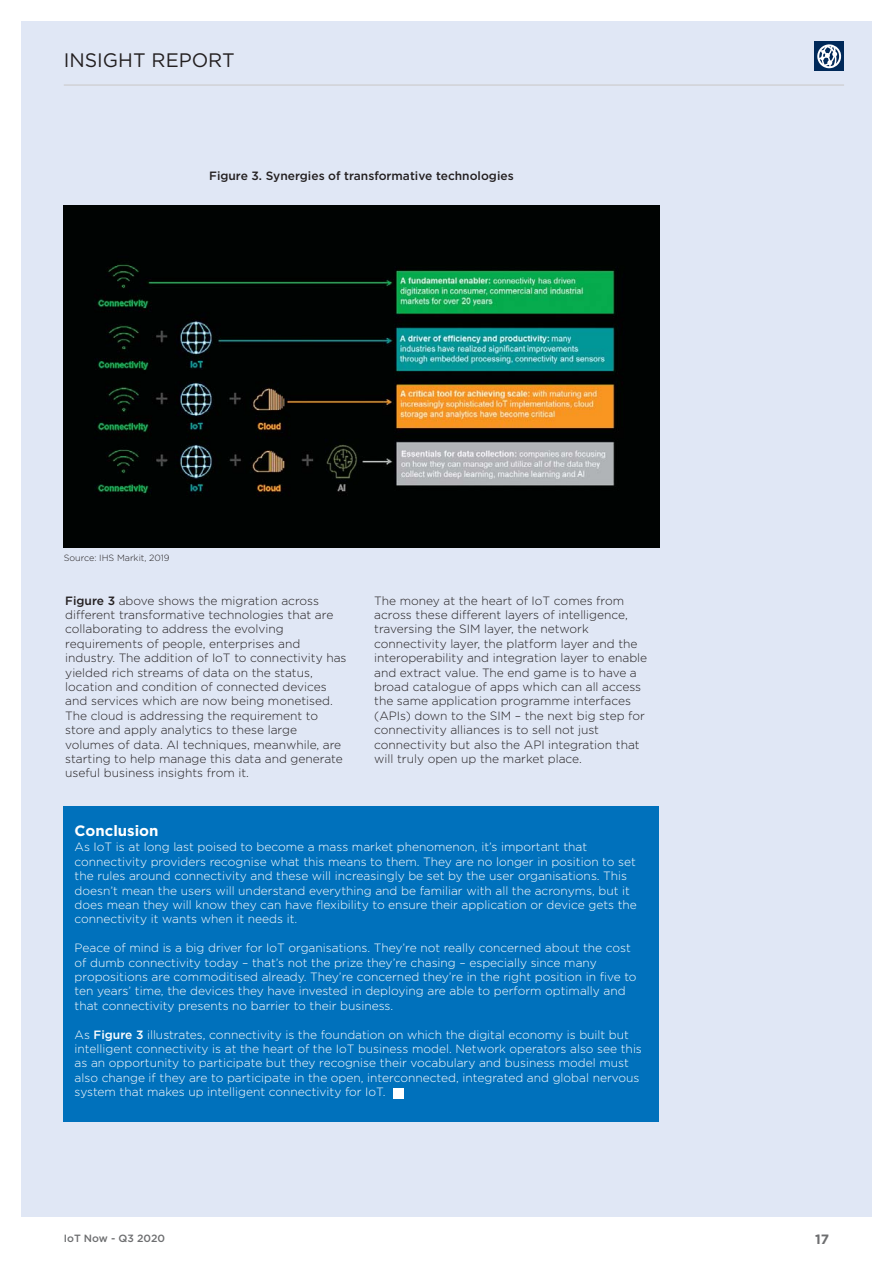
<style>
.page{position:relative;width:893px;height:1263px;background:#fff}
.page>*{position:absolute;margin:0;border:0;box-sizing:border-box;transform-origin:0 0}
.t1{font:19.5px "Gotham";color:#231f20}
.t2{font:700 15px "Gotham";color:#fff}
.t3{font:700 13.5px "Gotham";color:#6d6e70}
.t4{font:300 12px/14.4px "Gotham";color:#fff}
.t5{font:300 12px/14.4px "Gotham";color:#231f20}
.t6{font:500 12px "Gotham";color:#231f20}
.t7{font:500 10.5px "Gotham";color:#6d6e70}
.t8{font:300 9px "Gotham";color:#231f20}
.s1{font-weight:500}
</style>
<div class="page">
<div style="left:21px;top:21px;width:851px;height:1195px;background:#e0e7f5"></div>
<hr style="left:64px;top:85px;width:780px;height:1px;background:#cac8c6">
<div style="left:814px;top:41px;width:30px;height:30px;background:#002959"></div>
<svg style="left:817px;top:44px;width:24px;height:24px"></svg>
<div style="left:64px;top:806px;width:595px;height:315px;background:#0071bc"></div>
<img style="left:64px;top:206px;width:595px;height:342px">
<div style="left:393px;top:1088px;width:10px;height:10px;background:#fff"></div>
<h1 class="t1" style="left:64px;top:53px;width:173px">INSIGHT REPORT</h1>
<p class="t6" style="left:209px;top:171px;width:306px">Figure 3. Synergies of transformative technologies</p>
<p class="t8" style="left:64px;top:554px;width:107px">Source: IHS Markit, 2019</p>
<p class="t5" style="left:65px;top:594px;width:283px"><span class="s1">Figure 3</span> above shows the migration across different transformative technologies that are collaborating to address the evolving requirements of people, enterprises and industry. The addition of IoT to connectivity has yielded rich streams of data on the status, location and condition of connected devices and services which are now being monetised.<br>The cloud is addressing the requirement to store and apply analytics to these large volumes of data. AI techniques, meanwhile, are starting to help manage this data and generate useful business insights from it.</p>
<p class="t5" style="left:374px;top:594px;width:275px">The money at the heart of IoT comes from across these different layers of intelligence, traversing the SIM layer, the network connectivity layer, the platform layer and the interoperability and integration layer to enable and extract value. The end game is to have a broad catalogue of apps which can all access the same application programme interfaces (APIs) down to the SIM – the next big step for connectivity alliances is to sell not just connectivity but also the API integration that will truly open up the market place.</p>
<p class="t2" style="left:75px;top:825px;width:86px">Conclusion</p>
<p class="t4" style="left:75px;top:841px;width:564px">As IoT is at long last poised to become a mass market phenomenon, it’s important that connectivity providers recognise what this means to them. They are no longer in position to set the rules around connectivity and these will increasingly be set by the user organisations. This doesn’t mean the users will understand everything and be familiar with all the acronyms, but it does mean they will know they can have flexibility to ensure their application or device gets the connectivity it wants when it needs it.</p>
<p class="t4" style="left:75px;top:941px;width:564px">Peace of mind is a big driver for IoT organisations. They’re not really concerned about the cost of dumb connectivity today – that’s not the prize they’re chasing – especially since many propositions are commoditised already. They’re concerned they’re in the right position in five to ten years’ time, the devices they have invested in deploying are able to perform optimally and that connectivity presents no barrier to their business.</p>
<p class="t4" style="left:75px;top:1028px;width:569px">As <span class="s1">Figure 3</span> illustrates, connectivity is the foundation on which the digital economy is built but intelligent connectivity is at the heart of the IoT business model. Network operators also see this as an opportunity to participate but they recognise their vocabulary and business model must also change if they are to participate in the open, interconnected, integrated and global nervous system that makes up intelligent connectivity for IoT.</p>
<p class="t7" style="left:64px;top:1234px;width:103px">IoT Now - Q3 2020</p>
<p class="t3" style="left:815px;top:1234px;width:16px">17</p>
</div>
